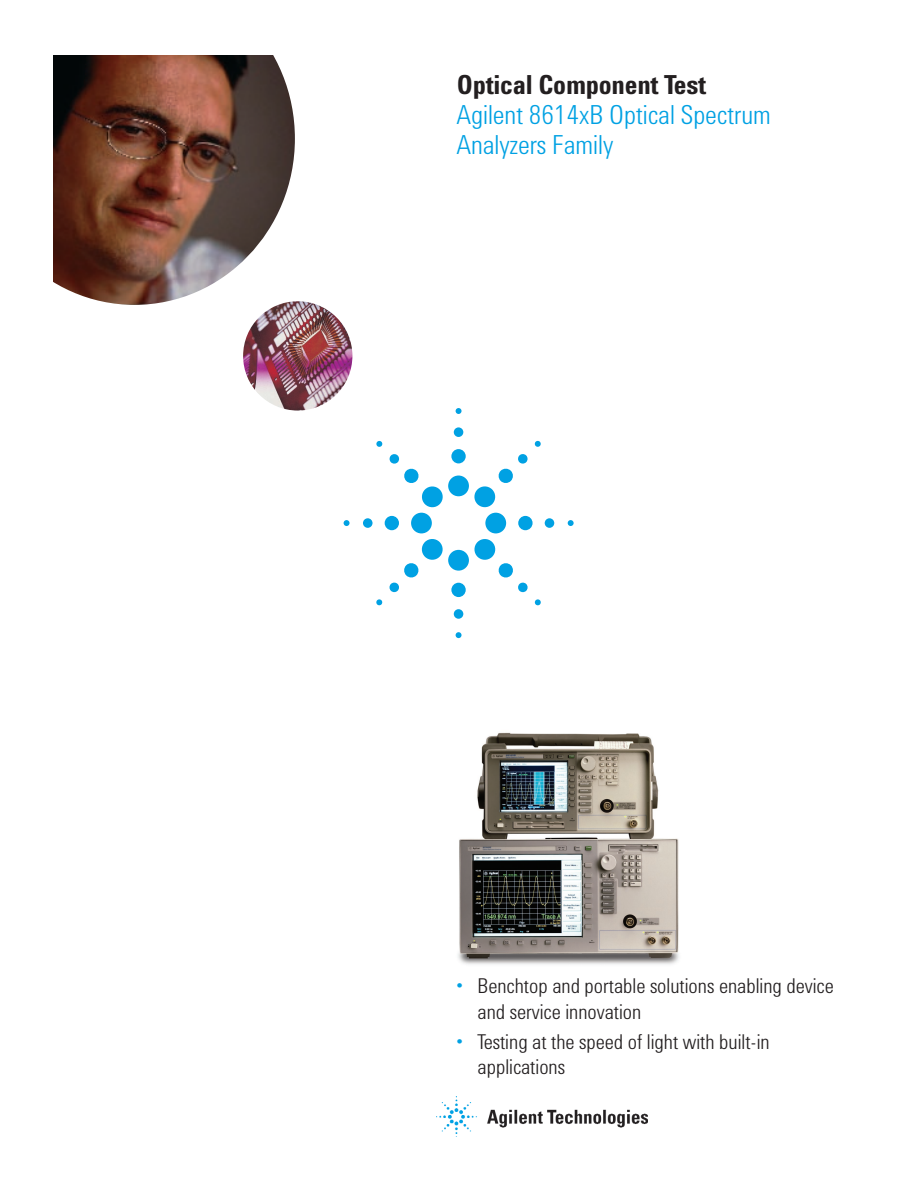
<style>
.page{position:relative;width:918px;height:1188px;background:#fff}
.page>*{position:absolute;margin:0;border:0;box-sizing:border-box;transform-origin:0 0}
.t1{font:300 27px/30px "Agilent Cond";color:#00a1e3}
.t2{font:700 27px "Agilent Cond";letter-spacing:-.01em;color:#231f20}
.t3{font:300 21px/25.5px "Agilent Cond";color:#231f20}
.s1{color:#00a1e3}
</style>
<div class="page">
<img style="left:458px;top:732px;width:221px;height:233px">
<div style="left:448px;top:476px;width:21px;height:20px;background:#00a1e3;border-radius:50%"></div>
<div style="left:451px;top:449px;width:15px;height:14px;background:#00a1e3;border-radius:50%"></div>
<div style="left:454px;top:427px;width:9px;height:10px;background:#00a1e3;border-radius:50%"></div>
<svg style="left:456px;top:408px;width:6px;height:6px"></svg>
<div style="left:485px;top:513px;width:21px;height:20px;background:#00a1e3;border-radius:50%"></div>
<div style="left:518px;top:516px;width:15px;height:14px;background:#00a1e3;border-radius:50%"></div>
<div style="left:545px;top:518px;width:9px;height:10px;background:#00a1e3;border-radius:50%"></div>
<svg style="left:568px;top:520px;width:6px;height:6px"></svg>
<div style="left:448px;top:550px;width:21px;height:21px;background:#00a1e3;border-radius:50%"></div>
<div style="left:451px;top:583px;width:15px;height:14px;background:#00a1e3;border-radius:50%"></div>
<div style="left:454px;top:609px;width:9px;height:10px;background:#00a1e3;border-radius:50%"></div>
<svg style="left:456px;top:632px;width:6px;height:6px"></svg>
<div style="left:411px;top:513px;width:21px;height:20px;background:#00a1e3;border-radius:50%"></div>
<div style="left:385px;top:516px;width:14px;height:14px;background:#00a1e3;border-radius:50%"></div>
<div style="left:363px;top:518px;width:10px;height:10px;background:#00a1e3;border-radius:50%"></div>
<svg style="left:344px;top:520px;width:6px;height:6px"></svg>
<svg style="left:474px;top:454px;width:54px;height:54px"></svg>
<svg style="left:535px;top:441px;width:6px;height:6px"></svg>
<svg style="left:474px;top:539px;width:54px;height:54px"></svg>
<svg style="left:535px;top:599px;width:6px;height:7px"></svg>
<svg style="left:389px;top:539px;width:54px;height:54px"></svg>
<svg style="left:376px;top:599px;width:7px;height:7px"></svg>
<svg style="left:389px;top:454px;width:54px;height:54px"></svg>
<svg style="left:376px;top:441px;width:7px;height:6px"></svg>
<img style="left:243px;top:301px;width:109px;height:110px;border-radius:50%">
<img style="left:53px;top:55px;width:242px;height:250px">
<img style="left:437px;top:1097px;width:210px;height:40px">
<p class="t2" style="left:457px;top:74px;width:251px">Optical Component Test</p>
<p class="t1" style="left:457px;top:102px;width:315px">Agilent 8614xB Optical Spectrum<br>Analyzers Family</p>
<p class="t3" style="left:478px;top:975px;width:358px;text-indent:-21px"><span class="s1">•</span> Benchtop and portable solutions enabling device and service innovation</p>
<p class="t3" style="left:478px;top:1030px;width:294px;text-indent:-21px"><span class="s1">•</span> Testing at the speed of light with built-in applications</p>
</div>
